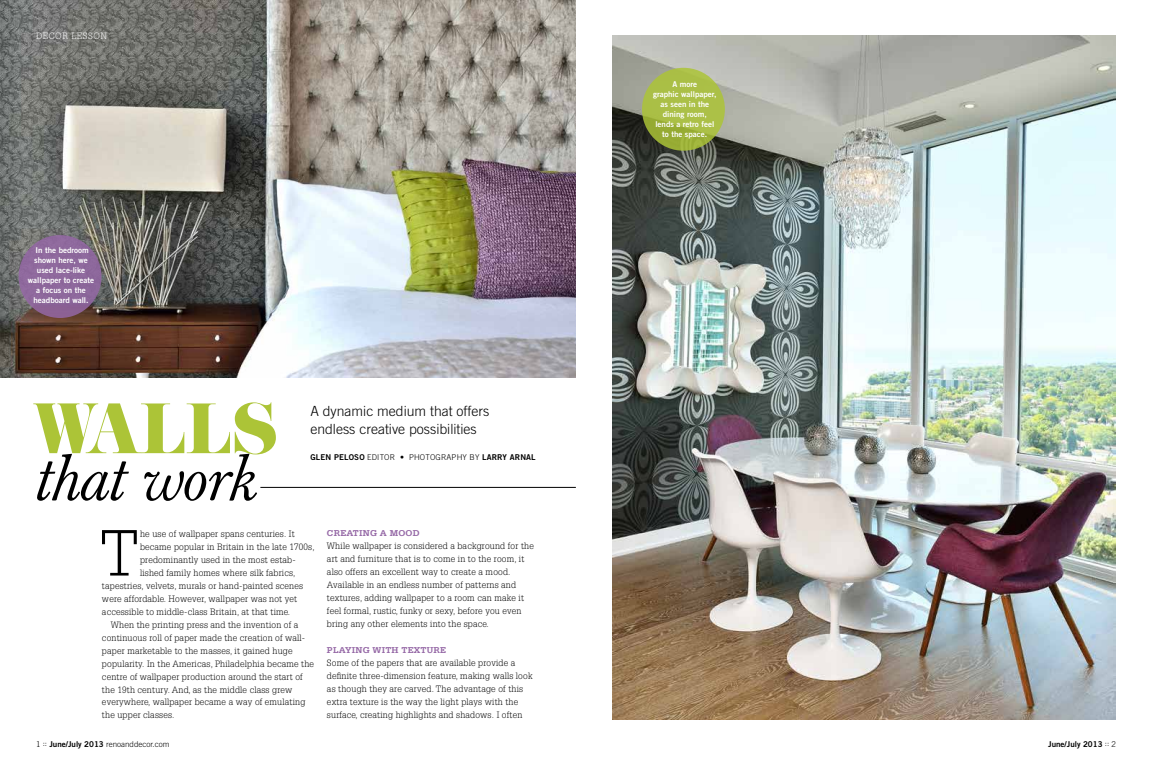
<style>
.page{position:relative;width:1152px;height:774px;background:#fff}
.page>*{position:absolute;margin:0;border:0;box-sizing:border-box;transform-origin:0 0}
.t1{font:italic 65.5px "Baskerville";color:#000}
.t2{font:300 63.5px "Glypha";color:#000}
.t3{font:62.2px "Eloquent JF Pro";letter-spacing:-.02em;color:#acc437}
.t4{font:300 14px/18px "Trade Gothic LT Std";color:#000}
.t5{font:300 9px/13px "Glypha";letter-spacing:.02em;color:#000}
.t6{font:700 9px "Serifa Std";letter-spacing:.02em;color:#9568a6}
.t7{font:300 9px "Glypha";letter-spacing:.06em;color:#fff}
.t8{font:8px/10px "Trade Gothic LT Std Bd 2";color:#fff;text-align:center}
.t9{font:8px "Trade Gothic LT Std Bd 2";letter-spacing:.02em;color:#000}
.t10{font:300 8px "Trade Gothic LT Std";color:#000}
.t11{font:8px "Trade Gothic LT Std Bd 2";color:#000}
.s1{font-family:"Trade Gothic LT Std";font-weight:300}
.s2{font-family:"Trade Gothic LT Std Bd 2";font-weight:400}
</style>
<div class="page">
<img style="left:0;top:0;width:576px;height:378px">
<img style="left:612px;top:36px;width:503px;height:684px">
<hr style="left:260px;top:487px;width:316px;height:1px;background:#000">
<div style="left:19px;top:235px;width:83px;height:83px;background:#8e689c;border-radius:50%"></div>
<div style="left:642px;top:68px;width:83px;height:83px;background:linear-gradient(to bottom,#b1c64c,#9aae37);border-radius:50%"></div>
<p class="t7" style="left:36px;top:31px;width:72px">DECOR LESSON</p>
<p class="t8" style="left:28px;top:245px;width:68px">In the bedroom shown here, we used lace-like wallpaper to create a focus on the headboard wall.</p>
<h3 class="t3" style="left:33px;top:395px;width:247px">WALLS</h3>
<h1 class="t1" style="left:33px;top:440px;width:224px">that work</h1>
<h3 class="t4" style="left:310px;top:402px;width:180px">A dynamic medium that offers endless creative possibilities</h3>
<p class="t9" style="left:310px;top:452px;width:227px">GLEN PELOSO <span class="s1">EDITOR • PHOTOGRAPHY BY</span> LARRY ARNAL</p>
<h2 class="t2" style="left:100px;top:517px;width:40px">T</h2>
<p class="t5" style="left:140px;top:527px;width:156px">he use of wallpaper spans centuries. It</p>
<p class="t5" style="left:140px;top:540px;width:176px">became popular in Britain in the late 1700s,</p>
<p class="t5" style="left:140px;top:553px;width:157px">predominantly used in the most estab-</p>
<p class="t5" style="left:140px;top:566px;width:157px">lished family homes where silk fabrics,</p>
<p class="t5" style="left:102px;top:579px;width:203px">tapestries, velvets, murals or hand-painted scenes</p>
<p class="t5" style="left:102px;top:592px;width:197px">were affordable. However, wallpaper was not yet</p>
<p class="t5" style="left:102px;top:605px;width:190px">accessible to middle-class Britain, at that time.</p>
<p class="t5" style="left:111px;top:618px;width:189px">When the printing press and the invention of a</p>
<p class="t5" style="left:102px;top:631px;width:205px">continuous roll of paper made the creation of wall-</p>
<p class="t5" style="left:102px;top:644px;width:192px">paper marketable to the masses, it gained huge</p>
<p class="t5" style="left:102px;top:657px;width:214px">popularity. In the Americas, Philadelphia became the</p>
<p class="t5" style="left:102px;top:670px;width:202px">centre of wallpaper production around the start of</p>
<p class="t5" style="left:102px;top:683px;width:192px">the 19th century. And, as the middle class grew</p>
<p class="t5" style="left:102px;top:696px;width:205px">everywhere, wallpaper became a way of emulating</p>
<p class="t5" style="left:102px;top:709px;width:74px">the upper classes.</p>
<p class="t6" style="left:327px;top:527px;width:94px">CREATING A MOOD</p>
<p class="t5" style="left:327px;top:539px;width:208px">While wallpaper is considered a background for the art and furniture that is to come in to the room, it also offers an excellent way to create a mood.<br>Available in an endless number of patterns and textures, adding wallpaper to a room can make it feel formal, rustic, funky or sexy, before you even bring any other elements into the space.</p>
<p class="t6" style="left:327px;top:644px;width:121px">PLAYING WITH TEXTURE</p>
<p class="t5" style="left:327px;top:656px;width:207px">Some of the papers that are available provide a definite three-dimension feature, making walls look as though they are carved. The advantage of this extra texture is the way the light plays with the surface, creating highlights and shadows. I often</p>
<p class="t8" style="left:653px;top:79px;width:65px">A more<br>graphic wallpaper, as seen in the dining room, lends a retro feel to the space.</p>
<p class="t10" style="left:36px;top:740px;width:135px">1 :: <span class="s2">June/July 2013</span> renoanddecor.com</p>
<p class="t11" style="left:1048px;top:739px;width:69px">June/July 2013 <span class="s1">:: 2</span></p>
</div>
